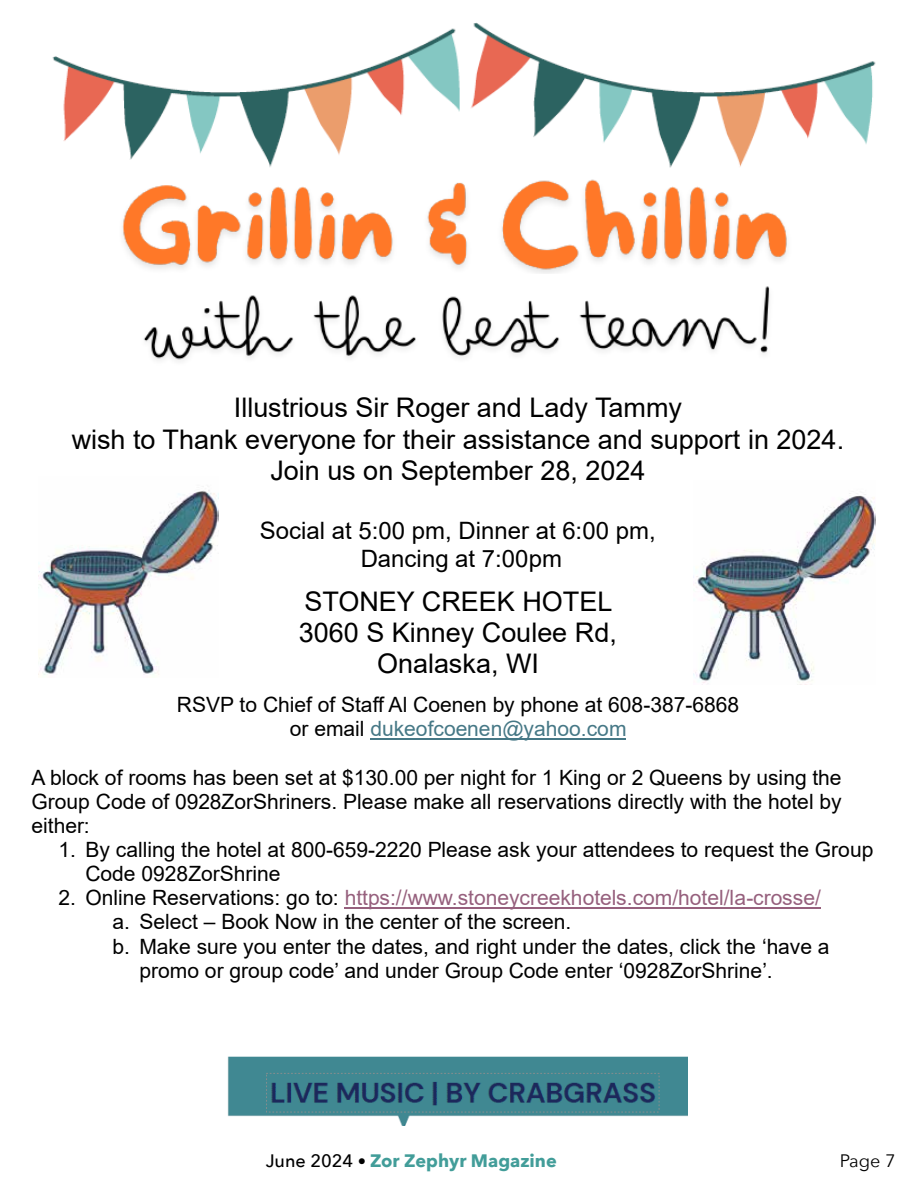
<style>
.page{position:relative;width:918px;height:1188px;background:#fff}
.page>*{position:absolute;margin:0;border:0;box-sizing:border-box;transform-origin:0 0}
.t1{font:27px/31px "Arial";color:#000;text-align:center}
.t2{font:24px/27.6px "Arial";color:#000;text-align:center}
.t3{font:21px/24.2px "Arial";color:#000;text-align:center}
.t4{font:21px "Arial";color:#96607d}
.t5{font:700 18px "Avenir Next";color:#429d99}
.t6{font:18px "Avenir Next";color:#000}
.s1{color:#467886}
.s2{color:#000}
.s3{font-weight:500;color:#000}
.s4{font-weight:600;font-size:16.5px;color:#000}
</style>
<div class="page">
<hr style="left:370px;top:739px;width:256px;height:1px;background:#467886">
<hr style="left:345px;top:908px;width:476px;height:1px;background:#96607d">
<img style="left:52px;top:22px;width:824px;height:146px">
<img style="left:122px;top:179px;width:665px;height:94px">
<img style="left:143px;top:286px;width:627px;height:75px">
<img style="left:227px;top:1056px;width:461px;height:70px">
<img style="left:693px;top:493px;width:182px;height:192px">
<img style="left:38px;top:490px;width:180px;height:185px">
<p class="t1" style="left:72px;top:392px;width:774px">Illustrious Sir Roger and Lady Tammy<br>wish to Thank everyone for their assistance and support in 2024.<br>Join us on September 28, 2024</p>
<p class="t2" style="left:260px;top:517px;width:397px">Social at 5:00 pm, Dinner at 6:00 pm,<br>Dancing at 7:00pm</p>
<p class="t1" style="left:299px;top:585px;width:319px">STONEY CREEK HOTEL<br>3060 S Kinney Coulee Rd,<br>Onalaska, WI</p>
<p class="t3" style="left:177px;top:693px;width:564px">RSVP to Chief of Staff Al Coenen by phone at 608-387-6868 or email <span class="s1">dukeofcoenen@yahoo.com</span></p>
<p class="t3" style="left:31px;top:765px;width:812px;text-align:justify">A block of rooms has been set at $130.00 per night for 1 King or 2 Queens by using the Group Code of 0928ZorShriners. Please make all reservations directly with the hotel by either:</p>
<p class="t3" style="left:85px;top:837px;width:790px;text-align:left;text-indent:-27px">1. By calling the hotel at 800-659-2220 Please ask your attendees to request the Group<br>Code 0928ZorShrine</p>
<p class="t4" style="left:58px;top:884px;width:764px"><span class="s2">2. Online Reservations: go to:</span> https://www.stoneycreekhotels.com/hotel/la-crosse/</p>
<p class="t3" style="left:112px;top:910px;width:460px">a. Select – Book Now in the center of the screen.</p>
<p class="t3" style="left:112px;top:934px;width:719px">b. Make sure you enter the dates, and right under the dates, click the ‘have a</p>
<p class="t3" style="left:139px;top:958px;width:635px">promo or group code’ and under Group Code enter ‘0928ZorShrine’.</p>
<p class="t5" style="left:266px;top:1145px;width:293px"><span class="s3">June 2024</span> <span class="s4">•</span> Zor Zephyr Magazine</p>
<p class="t6" style="left:840px;top:1146px;width:57px">Page 7</p>
</div>
